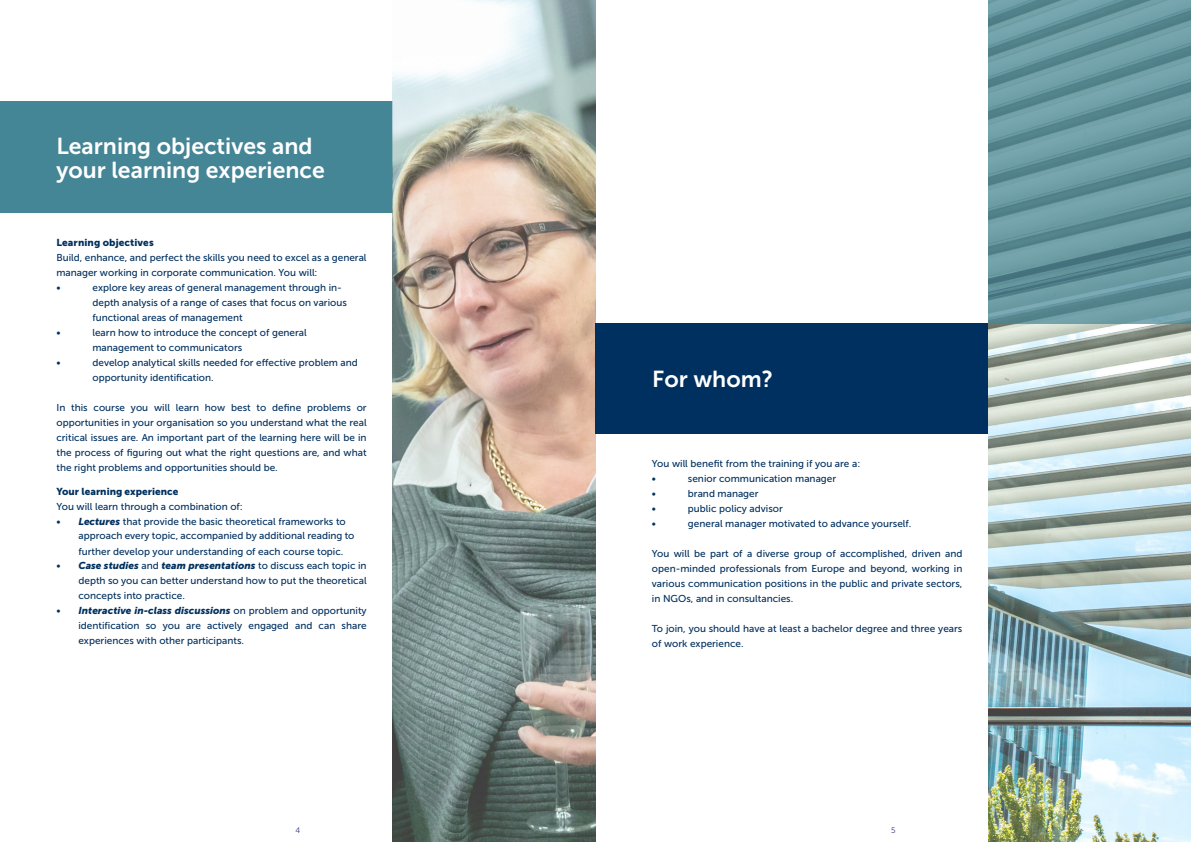
<style>
.page{position:relative;width:1191px;height:842px;background:#fff}
.page>*{position:absolute;margin:0;border:0;box-sizing:border-box;transform-origin:0 0}
.t1{font:23px/24px "Museo Sans 700";color:#fff}
.t2{font:10px/15px "Museo Sans 500";color:#00305f}
.t3{font:italic 10px "Museo Sans 900";color:#00305f}
.t4{font:10px "Museo Sans 900";color:#00305f}
.t5{font:8px "Museo Sans 300";color:#283583}
.s1{font-family:"Museo Sans 900";font-style:italic}
.s2{font-family:"Museo Sans 500";font-style:normal}
</style>
<div class="page">
<div style="left:0;top:101px;width:392px;height:112px;background:#448596"></div>
<img style="left:392px;top:0;width:203px;height:842px">
<img style="left:988px;top:324px;width:203px;height:518px">
<div style="left:595px;top:324px;width:393px;height:110px;background:#00305f"></div>
<svg style="left:988px;top:0;width:203px;height:324px;background:#66969e"></svg>
<h1 class="t1" style="left:56px;top:134px;width:270px">Learning objectives and your learning experience</h1>
<p class="t4" style="left:56px;top:237px;width:99px">Learning objectives</p>
<p class="t2" style="left:56px;top:250px;width:312px">Build, enhance, and perfect the skills you need to excel as a general manager working in corporate communication. You will:<br>•</p>
<p class="t2" style="left:92px;top:280px;width:256px">explore key areas of general management through in&shy;depth analysis of a range of cases that focus on various functional areas of management</p>
<p class="t2" style="left:56px;top:325px;width:6px">•</p>
<p class="t2" style="left:92px;top:325px;width:216px">learn how to introduce the concept of general management to communicators</p>
<p class="t2" style="left:56px;top:355px;width:6px">•</p>
<p class="t2" style="left:92px;top:355px;width:267px">develop analytical skills needed for effective problem and opportunity identification.</p>
<p class="t2" style="left:56px;top:400px;width:312px;text-align:justify">In this course you will learn how best to define problems or opportunities in your organisation so you understand what the real critical issues are. An important part of the learning here will be in the process of figuring out what the right questions are, and what the right problems and opportunities should be.</p>
<p class="t4" style="left:56px;top:486px;width:123px">Your learning experience</p>
<p class="t2" style="left:56px;top:499px;width:188px">You will learn through a combination of:</p>
<p class="t2" style="left:78px;top:514px;width:278px;text-indent:-22px">• <span class="s1">Lectures</span> that provide the basic theoretical frameworks to approach every topic, accompanied by additional reading to further develop your understanding of each course topic.</p>
<p class="t3" style="left:56px;top:560px;width:312px"><span class="s2">•</span> Case studies <span class="s2">and</span> team presentations <span class="s2">to discuss each topic in</span></p>
<p class="t2" style="left:78px;top:573px;width:290px">depth so you can better understand how to put the theoretical concepts into practice.</p>
<p class="t3" style="left:56px;top:605px;width:312px"><span class="s2">•</span> Interactive in-class discussions <span class="s2">on problem and opportunity</span></p>
<p class="t2" style="left:78px;top:618px;width:290px">identification so you are actively engaged and can share experiences with other participants.</p>
<h1 class="t1" style="left:652px;top:367px;width:122px">For whom?</h1>
<p class="t2" style="left:652px;top:456px;width:210px">You will benefit from the training if you are a: •</p>
<p class="t2" style="left:688px;top:471px;width:150px">senior communication manager</p>
<p class="t2" style="left:652px;top:486px;width:6px">•</p>
<p class="t2" style="left:688px;top:486px;width:72px">brand manager</p>
<p class="t2" style="left:652px;top:501px;width:6px">•</p>
<p class="t2" style="left:688px;top:501px;width:96px">public policy advisor</p>
<p class="t2" style="left:652px;top:516px;width:6px">•</p>
<p class="t2" style="left:688px;top:516px;width:225px">general manager motivated to advance yourself.</p>
<p class="t2" style="left:652px;top:546px;width:312px;text-align:justify">You will be part of a diverse group of accomplished, driven and open-minded professionals from Europe and beyond, working in various communication positions in the public and private sectors, in NGOs, and in consultancies.</p>
<p class="t2" style="left:652px;top:621px;width:312px">To join, you should have at least a bachelor degree and three years of work experience.</p>
<p class="t5" style="left:295px;top:826px;width:6px">4</p>
<p class="t5" style="left:891px;top:826px;width:6px">5</p>
</div>
